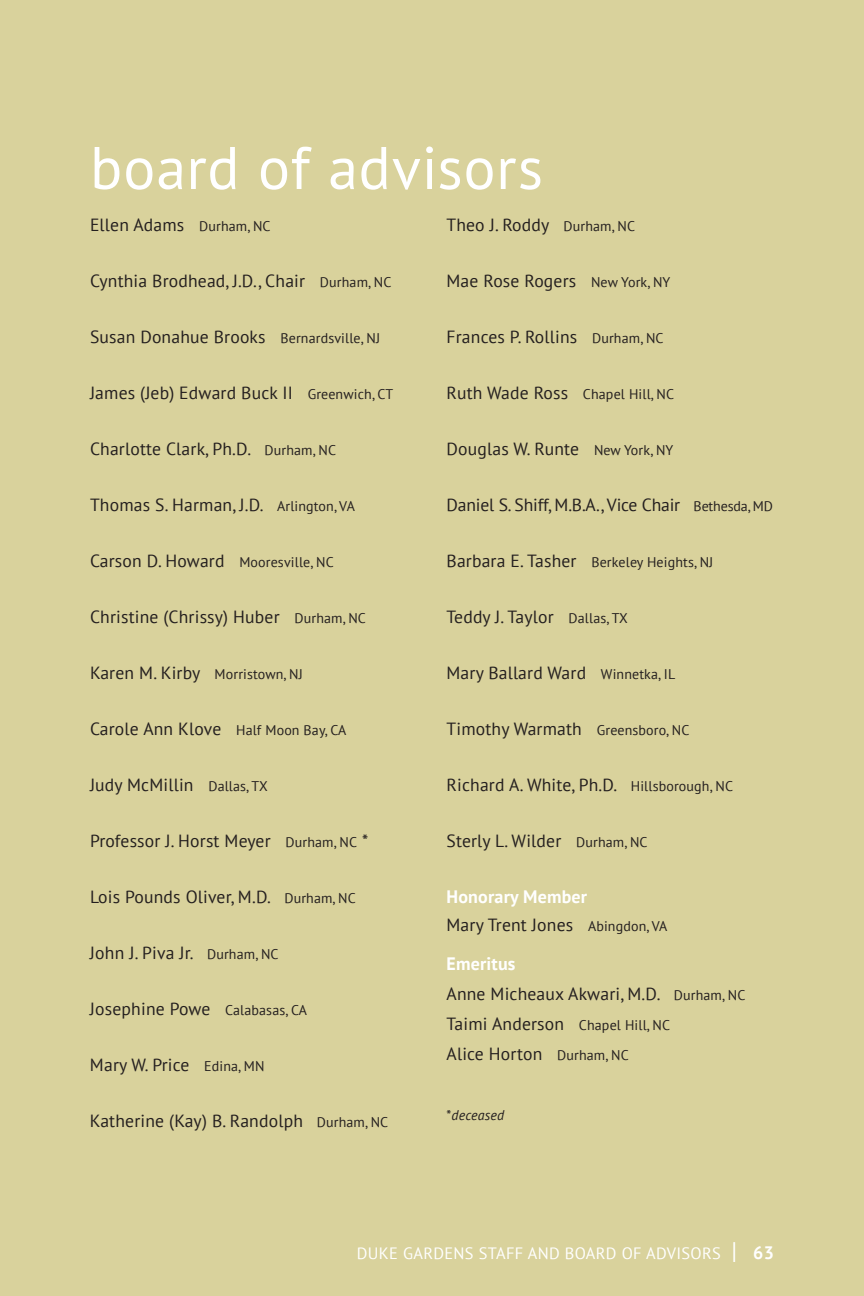
<style>
.page{position:relative;width:864px;height:1296px;background:#d9d29c}
.page>*{position:absolute;margin:0;border:0;box-sizing:border-box;transform-origin:0 0}
.t1{font:60px "PT Sans";letter-spacing:.01em;color:#fff}
.t2{font:700 18px "PT Sans";letter-spacing:.01em;color:#fff}
.t3{font:17.6px/30px "PT Sans";letter-spacing:.01em;color:#241f1f}
.t4{font:17.6px "PT Sans";letter-spacing:-.01em;color:#241f1f}
.t5{font:16.4px "PT Sans";letter-spacing:.02em;color:#fff}
.t6{font:14px "PT Sans";letter-spacing:.01em;color:#241f1f}
.t7{font:italic 14px "PT Sans";letter-spacing:.01em;color:#241f1f}
.s1{font-size:14px}
.s2{font-size:17.6px}
.s3{font-style:normal}
.s4{font-size:24px}
.s5{font-weight:700;font-size:18px}
</style>
<div class="page">
<h1 class="t1" style="left:90px;top:129px;width:455px">board of advisors</h1>
<p class="t3" style="left:447px;top:209px;width:190px">Theo J. Roddy <span class="s1">Durham, NC</span></p>
<p class="t3" style="left:447px;top:265px;width:225px">Mae Rose Rogers <span class="s1">New York, NY</span></p>
<p class="t3" style="left:447px;top:321px;width:219px">Frances P. Rollins <span class="s1">Durham, NC</span></p>
<p class="t3" style="left:90px;top:209px;width:182px">Ellen Adams <span class="s1">Durham, NC</span></p>
<p class="t3" style="left:90px;top:265px;width:303px">Cynthia Brodhead, J.D., Chair <span class="s1">Durham, NC</span></p>
<p class="t3" style="left:90px;top:321px;width:292px">Susan Donahue Brooks <span class="s1">Bernardsville, NJ</span></p>
<p class="t3" style="left:90px;top:377px;width:305px">James (Jeb) Edward Buck II <span class="s1">Greenwich, CT</span></p>
<p class="t3" style="left:90px;top:433px;width:248px">Charlotte Clark, Ph.D. <span class="s1">Durham, NC</span></p>
<p class="t3" style="left:90px;top:489px;width:266px">Thomas S. Harman, J.D. <span class="s1">Arlington, VA</span></p>
<p class="t3" style="left:90px;top:545px;width:245px">Carson D. Howard <span class="s1">Mooresville, NC</span></p>
<p class="t3" style="left:90px;top:601px;width:277px">Christine (Chrissy) Huber <span class="s1">Durham, NC</span></p>
<p class="t6" style="left:90px;top:665px;width:214px"><span class="s2">Karen M. Kirby</span> Morristown, NJ</p>
<p class="t3" style="left:90px;top:713px;width:258px">Carole Ann Klove <span class="s1">Half Moon Bay, CA</span></p>
<p class="t3" style="left:90px;top:769px;width:179px">Judy McMillin <span class="s1">Dallas, TX</span></p>
<p class="t3" style="left:90px;top:825px;width:280px">Professor J. Horst Meyer <span class="s1">Durham, NC</span> *</p>
<p class="t3" style="left:90px;top:881px;width:267px">Lois Pounds Oliver, M.D. <span class="s1">Durham, NC</span></p>
<p class="t3" style="left:90px;top:937px;width:190px">John J. Piva Jr. <span class="s1">Durham, NC</span></p>
<p class="t3" style="left:90px;top:993px;width:219px">Josephine Powe <span class="s1">Calabasas, CA</span></p>
<p class="t3" style="left:90px;top:1049px;width:176px">Mary W. Price <span class="s1">Edina, MN</span></p>
<p class="t3" style="left:90px;top:1105px;width:300px">Katherine (Kay) B. Randolph <span class="s1">Durham, NC</span></p>
<p class="t6" style="left:447px;top:385px;width:229px"><span class="s2">Ruth Wade Ross</span> Chapel Hill, NC</p>
<p class="t3" style="left:447px;top:433px;width:228px">Douglas W. Runte <span class="s1">New York, NY</span></p>
<p class="t4" style="left:447px;top:494px;width:328px">Daniel S. Shiff, M.B.A., Vice Chair <span class="s1">Bethesda, MD</span></p>
<p class="t6" style="left:447px;top:553px;width:268px"><span class="s2">Barbara E. Tasher</span> Berkeley Heights, NJ</p>
<p class="t3" style="left:447px;top:601px;width:183px">Teddy J. Taylor <span class="s1">Dallas, TX</span></p>
<p class="t3" style="left:447px;top:657px;width:230px">Mary Ballard Ward <span class="s1">Winnetka, IL</span></p>
<p class="t3" style="left:447px;top:713px;width:244px">Timothy Warmath <span class="s1">Greensboro, NC</span></p>
<p class="t3" style="left:447px;top:769px;width:288px">Richard A. White, Ph.D. <span class="s1">Hillsborough, NC</span></p>
<p class="t3" style="left:447px;top:825px;width:203px">Sterly L. Wilder <span class="s1">Durham, NC</span></p>
<p class="t2" style="left:447px;top:885px;width:142px">Honorary Member</p>
<p class="t3" style="left:447px;top:909px;width:222px">Mary Trent Jones <span class="s1">Abingdon, VA</span></p>
<p class="t2" style="left:447px;top:952px;width:71px">Emeritus</p>
<p class="t3" style="left:447px;top:979px;width:300px">Anne Micheaux Akwari, M.D. <span class="s1">Durham, NC<br></span>Taimi Anderson <span class="s1">Chapel Hill, NC<br></span>Alice Horton <span class="s1">Durham, NC</span></p>
<p class="t7" style="left:447px;top:1106px;width:59px"><span class="s3">*</span>deceased</p>
<p class="t5" style="left:357px;top:1243px;width:419px">DUKE GARDENS STAFF AND BOARD OF ADVISORS <span class="s4">|</span> <span class="s5">63</span></p>
</div>
